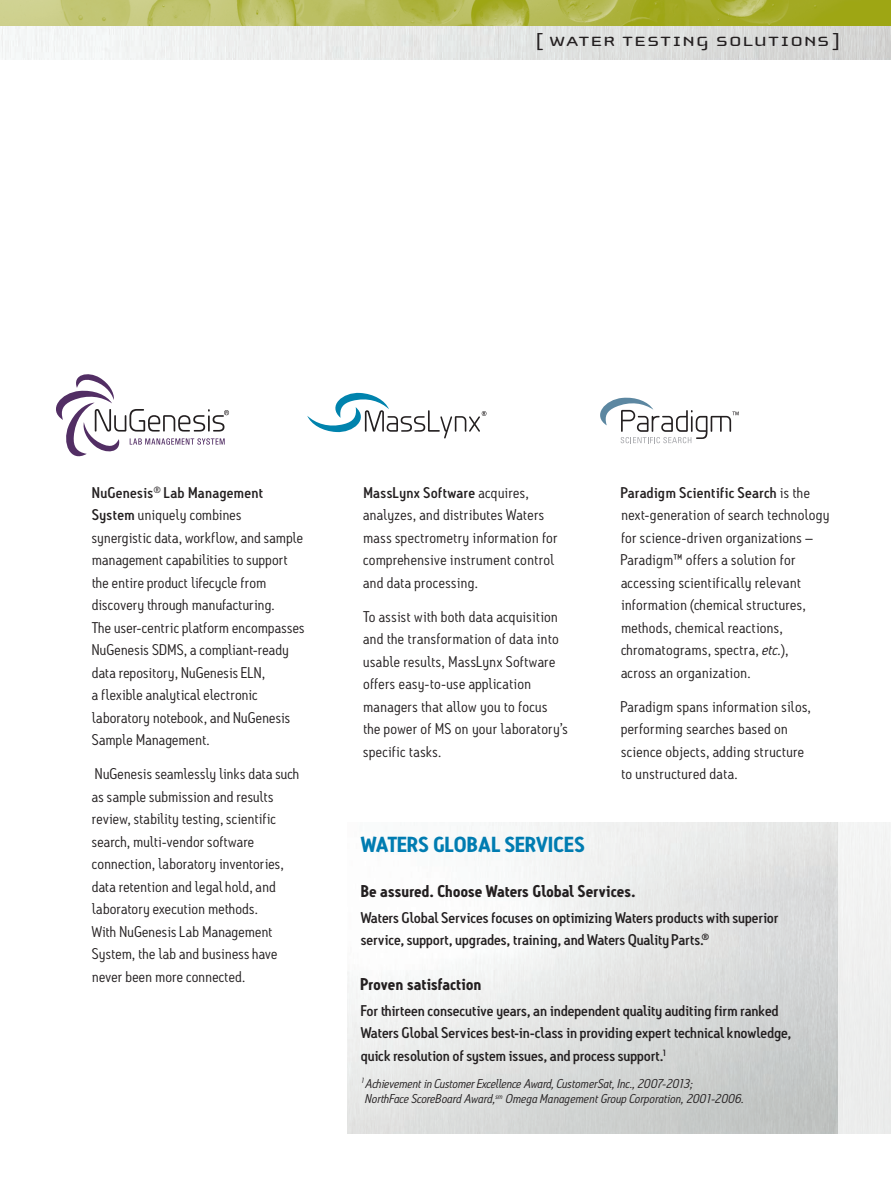
<style>
.page{position:relative;width:891px;height:1188px;background:#fff}
.page>*{position:absolute;margin:0;border:0;box-sizing:border-box;transform-origin:0 0}
.t1{font:700 21px "Antitled OT";letter-spacing:.03em;color:#007cb1;scale:1.05 1}
.t2{font:19.5px "Cholla Unicase";letter-spacing:.05em;color:#231f20;scale:1.25 1}
.t3{font:700 16.5px "Antitled OT";letter-spacing:.01em;color:#231f20}
.t4{font:15px/22.5px "Antitled OT";letter-spacing:.015em;color:#231f20;scale:1.05 1}
.t5{font:500 15px/22.5px "Antitled OT";color:#231f20;scale:1.05 1}
.t6{font:italic 12.3px/15.8px "Antitled OT";color:#231f20;scale:1.05 1}
.s1{font-weight:500}
.s2{font-style:italic}
</style>
<div class="page">
<img style="left:0;top:0;width:891px;height:59px">
<img style="left:0;top:25px;width:1px;height:34px">
<svg style="left:56px;top:374px;width:173px;height:82px"></svg>
<svg style="left:307px;top:393px;width:179px;height:45px"></svg>
<svg style="left:600px;top:398px;width:139px;height:45px"></svg>
<div style="left:837px;top:822px;width:54px;height:312px;background:#efefef"></div>
<h2 class="t2" style="left:536px;top:31px;width:245px">[ WATER TESTING SOLUTIONS ]</h2>
<p class="t4" style="left:92px;top:481px;width:204px"><span class="s1">NuGenesis</span><sup>®</sup> <span class="s1">Lab Management System</span> uniquely combines synergistic data, workflow, and sample management capabilities to support the entire product lifecycle from discovery through manufacturing.<br>The user-centric platform encompasses NuGenesis SDMS, a compliant-ready data repository, NuGenesis ELN,<br>a flexible analytical electronic laboratory notebook, and NuGenesis Sample Management.</p>
<p class="t4" style="left:92px;top:762px;width:199px">NuGenesis seamlessly links data such as sample submission and results review, stability testing, scientific search, multi-vendor software connection, laboratory inventories, data retention and legal hold, and laboratory execution methods.<br>With NuGenesis Lab Management System, the lab and business have never been more connected.</p>
<p class="t4" style="left:363px;top:481px;width:187px"><span class="s1">MassLynx Software</span> acquires, analyzes, and distributes Waters mass spectrometry information for comprehensive instrument control and data processing.</p>
<p class="t4" style="left:363px;top:605px;width:197px">To assist with both data acquisition and the transformation of data into usable results, MassLynx Software offers easy-to-use application managers that allow you to focus the power of MS on your laboratory’s specific tasks.</p>
<p class="t4" style="left:621px;top:481px;width:200px"><span class="s1">Paradigm Scientific Search</span> is the next-generation of search technology for science-driven organizations – Paradigm™ offers a solution for accessing scientifically relevant information (chemical structures, methods, chemical reactions, chromatograms, spectra, <span class="s2">etc.</span>),<br>across an organization.</p>
<p class="t4" style="left:621px;top:695px;width:182px">Paradigm spans information silos, performing searches based on science objects, adding structure to unstructured data.</p>
<h1 class="t1" style="left:361px;top:832px;width:215px">WATERS GLOBAL SERVICES</h1>
<p class="t3" style="left:361px;top:881px;width:276px">Be assured. Choose Waters Global Services.</p>
<p class="t5" style="left:361px;top:906px;width:399px">Waters Global Services focuses on optimizing Waters products with superior service, support, upgrades, training, and Waters Quality Parts.<sup>®</sup></p>
<p class="t3" style="left:361px;top:974px;width:122px">Proven satisfaction</p>
<p class="t5" style="left:361px;top:999px;width:412px">For thirteen consecutive years, an independent quality auditing firm ranked<br>Waters Global Services best-in-class in providing expert technical knowledge, quick resolution of system issues, and process support.<sup>1</sup></p>
<p class="t6" style="left:365px;top:1075px;width:362px;text-indent:-4px"><sup>1</sup>Achievement in Customer Excellence Award, CustomerSat, Inc., 2007-2013;<br>NorthFace ScoreBoard Award,<sup>sm</sup> Omega Management Group Corporation, 2001-2006.</p>
</div>
